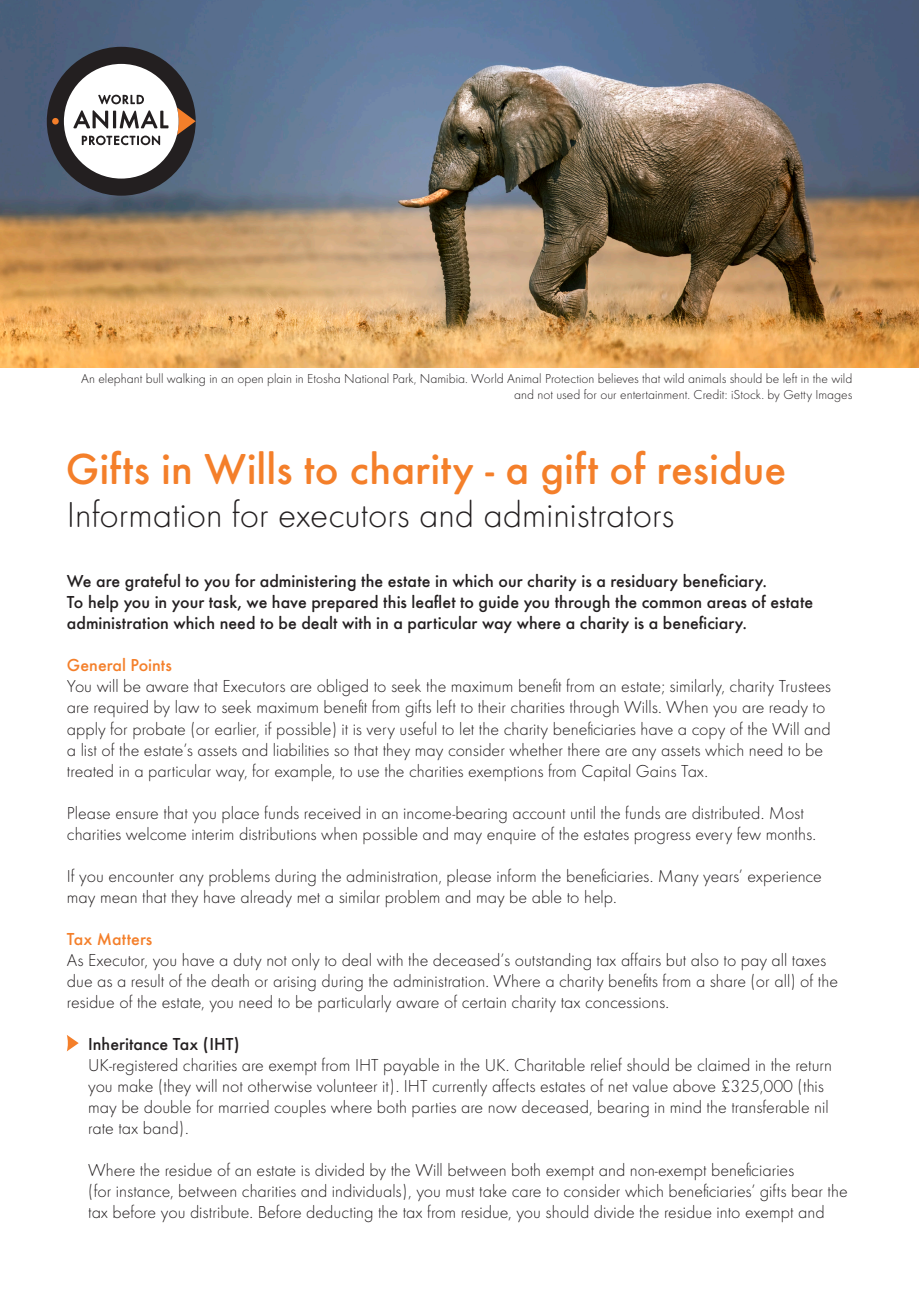
<style>
.page{position:relative;width:919px;height:1289px;background:#fff}
.page>*{position:absolute;margin:0;border:0;box-sizing:border-box;transform-origin:0 0}
.t1{font:500 45px "Futura Round";color:#f47f2a}
.t2{font:300 37.5px "Futura Round";color:#231f20}
.t3{font:300 18px/21px "Futura Round";color:#231f20}
.t4{font:500 18px/21px "Futura Round";color:#231f20}
.t5{font:500 18px "Futura Round";color:#f47f2a}
.t6{font:300 13.5px/16.2px "Futura Round";color:#231f20;text-align:right}
</style>
<div class="page">
<img style="left:0;top:0;width:918px;height:368px">
<div style="left:47px;top:47px;width:149px;height:149px;background:#231f20;border-radius:50%"></div>
<svg style="left:177px;top:107px;width:19px;height:28px"></svg>
<div style="left:52px;top:118px;width:7px;height:6px;background:#f47f2a;border-radius:50%"></div>
<div style="left:64px;top:64px;width:114px;height:114px;background:#fff;border-radius:50%"></div>
<svg style="left:73px;top:95px;width:95px;height:50px"></svg>
<svg style="left:67px;top:1035px;width:12px;height:16px"></svg>
<p class="t6" style="left:81px;top:370px;width:772px">An elephant bull walking in an open plain in Etosha National Park, Namibia. World Animal Protection believes that wild animals should be left in the wild and not used for our entertainment. Credit: iStock. by Getty Images</p>
<p class="t1" style="left:66px;top:435px;width:722px">Gifts in Wills to charity - a gift of residue</p>
<p class="t2" style="left:67px;top:490px;width:608px">Information for executors and administrators</p>
<p class="t4" style="left:67px;top:569px;width:701px">We are grateful to you for administering the estate in which our charity is a residuary beneficiary.</p>
<p class="t4" style="left:67px;top:590px;width:747px">To help you in your task, we have prepared this leaflet to guide you through the common areas of estate administration which need to be dealt with in a particular way where a charity is a beneficiary.</p>
<p class="t5" style="left:67px;top:652px;width:106px">General Points</p>
<p class="t3" style="left:67px;top:675px;width:765px">You will be aware that Executors are obliged to seek the maximum benefit from an estate; similarly, charity Trustees are required by law to seek maximum benefit from gifts left to their charities through Wills. When you are ready to apply for probate (or earlier, if possible) it is very useful to let the charity beneficiaries have a copy of the Will and a list of the estate’s assets and liabilities so that they may consider whether there are any assets which need to be treated in a particular way, for example, to use the charities exemptions from Capital Gains Tax.</p>
<p class="t3" style="left:67px;top:801px;width:738px">Please ensure that you place funds received in an income-bearing account until the funds are distributed. Most</p>
<p class="t3" style="left:67px;top:822px;width:750px">charities welcome interim distributions when possible and may enquire of the estates progress every few months.</p>
<p class="t3" style="left:67px;top:864px;width:756px">If you encounter any problems during the administration, please inform the beneficiaries. Many years’ experience may mean that they have already met a similar problem and may be able to help.</p>
<p class="t5" style="left:67px;top:925px;width:87px">Tax Matters</p>
<p class="t3" style="left:67px;top:948px;width:772px">As Executor, you have a duty not only to deal with the deceased’s outstanding tax affairs but also to pay all taxes due as a result of the death or arising during the administration. Where a charity benefits from a share (or all) of the residue of the estate, you need to be particularly aware of certain charity tax concessions.</p>
<p class="t4" style="left:88px;top:1031px;width:153px">Inheritance Tax (IHT)</p>
<p class="t3" style="left:88px;top:1053px;width:745px">UK-registered charities are exempt from IHT payable in the UK. Charitable relief should be claimed in the return you make (they will not otherwise volunteer it). IHT currently affects estates of net value above £325,000 (this may be double for married couples where both parties are now deceased, bearing in mind the transferable nil rate tax band).</p>
<p class="t3" style="left:88px;top:1158px;width:707px">Where the residue of an estate is divided by the Will between both exempt and non-exempt beneficiaries</p>
<p class="t3" style="left:88px;top:1179px;width:761px">(for instance, between charities and individuals), you must take care to consider which beneficiaries’ gifts bear the tax before you distribute. Before deducting the tax from residue, you should divide the residue into exempt and</p>
</div>
